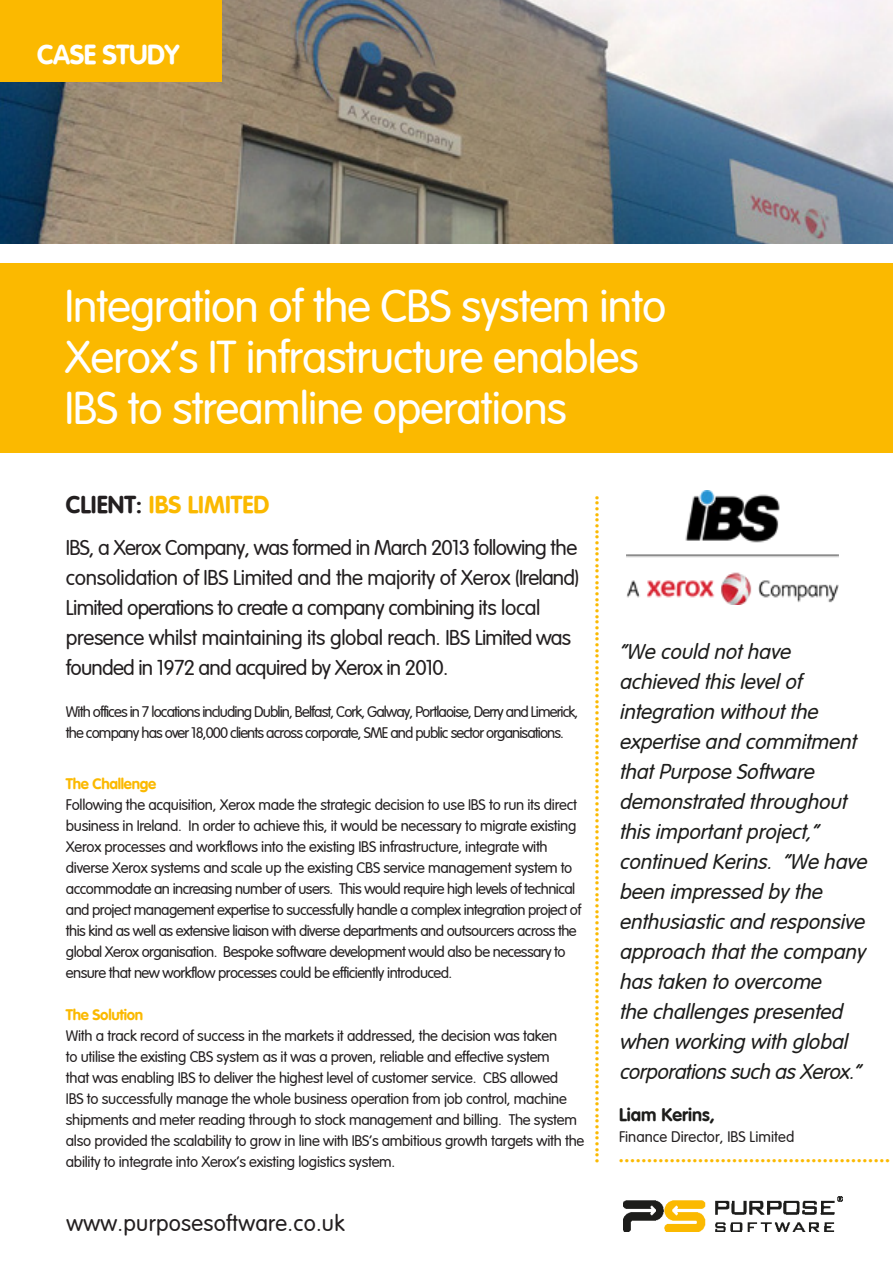
<style>
.page{position:relative;width:893px;height:1263px;background:#fff}
.page>*{position:absolute;margin:0;border:0;box-sizing:border-box;transform-origin:0 0}
.Header_1{font:45px/51px "Corporate Rounded Regular SWFTE";letter-spacing:-.02em;color:#fff}
.Header_1-2{font:27px "Corporate Rounded Bold SWFTE";letter-spacing:-.02em;color:#fff}
.Sub_header_1{font:24px "Corporate Rounded Bold SWFTE";color:#fbb900}
.Web_address{font:22.5px "Corporate Rounded Regular SWFTE";letter-spacing:.01em;color:#231f20}
.Normal_text{font:21px/30px "Corporate Rounded Oblique SWFTE";color:#1d1d1b}
.Normal_text-2{font:21px/30px "Corporate Rounded Regular SWFTE";letter-spacing:-.04em;color:#231f20}
.Header_1-3{font:21px "Corporate Rounded Bold SWFTE";color:#fbb900}
.Normal_text-3{font:18px "Corporate Rounded Bold SWFTE";color:#1d1d1b}
.Sub_header_1-2{font:15px/21px "Corporate Rounded Regular SWFTE";letter-spacing:-.04em;color:#231f20}
.Sub_header_1-3{font:15px/21px "Corporate Rounded Regular SWFTE";letter-spacing:-.02em;color:#231f20}
.Sub_header_1-4{font:15px/21px "Corporate Rounded Regular SWFTE";letter-spacing:-.06em;color:#231f20}
.Normal_text-4{font:15px "Corporate Rounded Regular SWFTE";color:#231f20}
.Sub_header_1-5{font:15px "Corporate Rounded Bold SWFTE";letter-spacing:-.02em;color:#fbb900}
.s1{color:#231f20}
</style>
<div class="page">
<img style="left:0;top:0;width:893px;height:244px">
<div style="left:0;top:263px;width:893px;height:190px;background:#fbb900"></div>
<img style="left:624px;top:1196px;width:218px;height:35px">
<div style="left:0;top:0;width:221px;height:81px;background:#fbb900"></div>
<img style="left:626px;top:491px;width:212px;height:114px">
<p class="Header_1-2" style="left:37px;top:38px;width:144px">CASE STUDY</p>
<p class="Header_1" style="left:65px;top:281px;width:603px">Integration of the CBS system into<br>Xerox’s IT infrastructure enables<br>IBS to streamline operations</p>
<p class="Sub_header_1" style="left:66px;top:490px;width:205px"><span class="s1">CLIENT:</span> IBS LIMITED</p>
<p class="Normal_text-2" style="left:66px;top:532px;width:515px">IBS, a Xerox Company, was formed in March 2013 following the consolidation of IBS Limited and the majority of Xerox (Ireland)<br>Limited operations to create a company combining its local presence whilst maintaining its global reach. IBS Limited was founded in 1972 and acquired by Xerox in 2010.</p>
<p class="Sub_header_1-4" style="left:66px;top:701px;width:514px">With offices in 7 locations including Dublin, Belfast, Cork, Galway, Portlaoise, Derry and Limerick, the company has over 18,000 clients across corporate, SME and public sector organisations.</p>
<p class="Sub_header_1-5" style="left:66px;top:775px;width:92px">The Challenge</p>
<p class="Sub_header_1-2" style="left:66px;top:794px;width:517px">Following the acquisition, Xerox made the strategic decision to use IBS to run its direct business in Ireland. In order to achieve this, it would be necessary to migrate existing Xerox processes and workflows into the existing IBS infrastructure, integrate with diverse Xerox systems and scale up the existing CBS service management system to accommodate an increasing number of users. This would require high levels of technical and project management expertise to successfully handle a complex integration project of this kind as well as extensive liaison with diverse departments and outsourcers across the global Xerox organisation. Bespoke software development would also be necessary to ensure that new workflow processes could be efficiently introduced.</p>
<p class="Sub_header_1-5" style="left:66px;top:1006px;width:79px">The Solution</p>
<p class="Sub_header_1-3" style="left:66px;top:1025px;width:520px">With a track record of success in the markets it addressed, the decision was taken<br>to utilise the existing CBS system as it was a proven, reliable and effective system<br>that was enabling IBS to deliver the highest level of customer service. CBS allowed<br>IBS to successfully manage the whole business operation from job control, machine shipments and meter reading through to stock management and billing. The system also provided the scalability to grow in line with IBS’s ambitious growth targets with the ability to integrate into Xerox’s existing logistics system.</p>
<p class="Header_1-3" style="left:616px;top:495px;width:671px;rotate:90deg">......................................................................................................................</p>
<p class="Web_address" style="left:67px;top:1210px;width:280px">www.purposesoftware.co.uk</p>
<p class="Normal_text" style="left:619px;top:637px;width:249px">“We could not have achieved this level of integration without the expertise and commitment that Purpose Software demonstrated throughout this important project,” continued Kerins. “We have been impressed by the enthusiastic and responsive approach that the company has taken to overcome<br>the challenges presented when working with global corporations such as Xerox.”</p>
<p class="Normal_text-3" style="left:619px;top:1104px;width:97px">Liam Kerins,</p>
<p class="Normal_text-4" style="left:619px;top:1128px;width:177px">Finance Director, IBS Limited</p>
<p class="Header_1-3" style="left:618px;top:1142px;width:274px">................................................</p>
</div>
